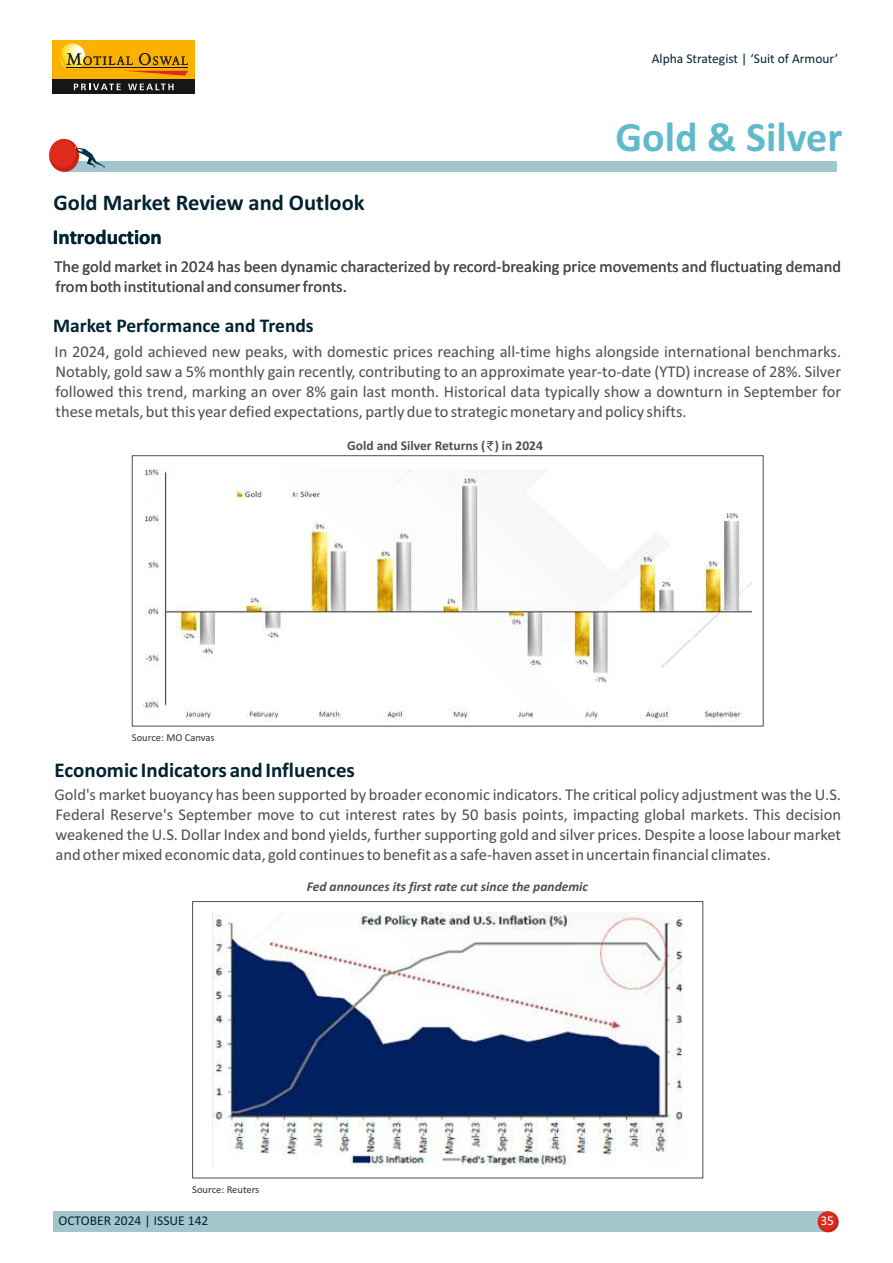
<style>
.page{position:relative;width:893px;height:1263px;background:#fff}
.page>*{position:absolute;margin:0;border:0;box-sizing:border-box;transform-origin:0 0}
.t1{font:700 42px "Calibri";color:#5fbaca}
.t2{font:700 22.5px "Calibri";color:#002331}
.t3{font:700 21px "Calibri";color:#002331}
.t4{font:700 19.5px "Calibri";color:#002331}
.t5{font:16.5px/20.1px "Calibri";color:#4e4e4d;text-align:justify}
.t6{font:italic 700 13.5px "Calibri";color:#4e4e4d}
.t7{font:13.5px "Calibri";color:#002330}
.t8{font:700 13.5px "Calibri";color:#4e4e4d}
.t9{font:13.5px "Calibri";color:#002331}
.t10{font:13.5px "Calibri";color:#fff}
.t11{font:10.5px "Calibri";color:#313130}
</style>
<div class="page">
<div style="left:65px;top:162px;width:772px;height:10px;background:#a3c6cd"></div>
<svg style="left:49px;top:139px;width:30px;height:33px"></svg>
<div style="left:50px;top:139px;width:26px;height:29px;background:#dd2b1c;border-radius:50%"></div>
<svg style="left:75px;top:146px;width:29px;height:22px"></svg>
<div style="left:52px;top:40px;width:143px;height:40px;background:#fab100"></div>
<svg style="left:128px;top:71px;width:60px;height:5px"></svg>
<svg style="left:59px;top:43px;width:26px;height:27px"></svg>
<svg style="left:67px;top:53px;width:121px;height:12px"></svg>
<hr style="left:67px;top:67px;width:121px;height:1px;background:#151616">
<div style="left:52px;top:80px;width:143px;height:14px;background:#151616"></div>
<svg style="left:74px;top:84px;width:47px;height:6px"></svg>
<svg style="left:128px;top:84px;width:46px;height:6px"></svg>
<div style="left:53px;top:1211px;width:776px;height:21px;background:#a3c6cd"></div>
<svg style="left:818px;top:1211px;width:21px;height:21px"></svg>
<div style="left:818px;top:1211px;width:18px;height:19px;background:#dd2b1c;border-radius:50%"></div>
<div style="left:132px;top:455px;width:632px;height:271px;border:1px solid #4e4e4d"></div>
<img style="left:144px;top:468px;width:608px;height:254px">
<svg style="left:487px;top:441px;width:7px;height:10px"></svg>
<div style="left:192px;top:901px;width:511px;height:277px;border:1px solid #4e4e4d"></div>
<img style="left:213px;top:913px;width:470px;height:254px">
<p class="t7" style="left:652px;top:53px;width:188px">Alpha Strategist | ‘Suit of Armour’</p>
<h2 class="t2" style="left:54px;top:193px;width:312px">Gold Market Review and Outlook</h2>
<p class="t3" style="left:53px;top:229px;width:110px">Introduction</p>
<h1 class="t1" style="left:615px;top:119px;width:228px">Gold &amp; Silver</h1>
<p class="t5" style="left:54px;top:257px;width:788px">The gold market in 2024 has been dynamic characterized by record-breaking price movements and fluctuating demand from both institutional and consumer fronts.</p>
<p class="t4" style="left:53px;top:317px;width:262px">Market Performance and Trends</p>
<p class="t5" style="left:55px;top:342px;width:788px">In 2024, gold achieved new peaks, with domestic prices reaching all-time highs alongside international benchmarks.<br>Notably, gold saw a 5% monthly gain recently, contributing to an approximate year-to-date (YTD) increase of 28%. Silver followed this trend, marking an over 8% gain last month. Historical data typically show a downturn in September for these metals, but this year defied expectations, partly due to strategic monetary and policy shifts.</p>
<p class="t11" style="left:132px;top:733px;width:84px">Source: MO Canvas</p>
<p class="t8" style="left:347px;top:439px;width:197px">Gold and Silver Returns ( ) in 2024</p>
<p class="t3" style="left:54px;top:761px;width:302px">Economic Indicators and Influences</p>
<p class="t5" style="left:54px;top:786px;width:788px">Gold's market buoyancy has been supported by broader economic indicators. The critical policy adjustment was the U.S.<br>Federal Reserve's September move to cut interest rates by 50 basis points, impacting global markets. This decision weakened the U.S. Dollar Index and bond yields, further supporting gold and silver prices. Despite a loose labour market and other mixed economic data, gold continues to benefit as a safe-haven asset in uncertain financial climates.</p>
<p class="t6" style="left:307px;top:881px;width:283px">Fed announces its first rate cut since the pandemic</p>
<p class="t11" style="left:192px;top:1185px;width:69px">Source: Reuters</p>
<p class="t9" style="left:58px;top:1215px;width:152px">OCTOBER 2024 | ISSUE 142</p>
<p class="t10" style="left:820px;top:1215px;width:15px">35</p>
</div>
